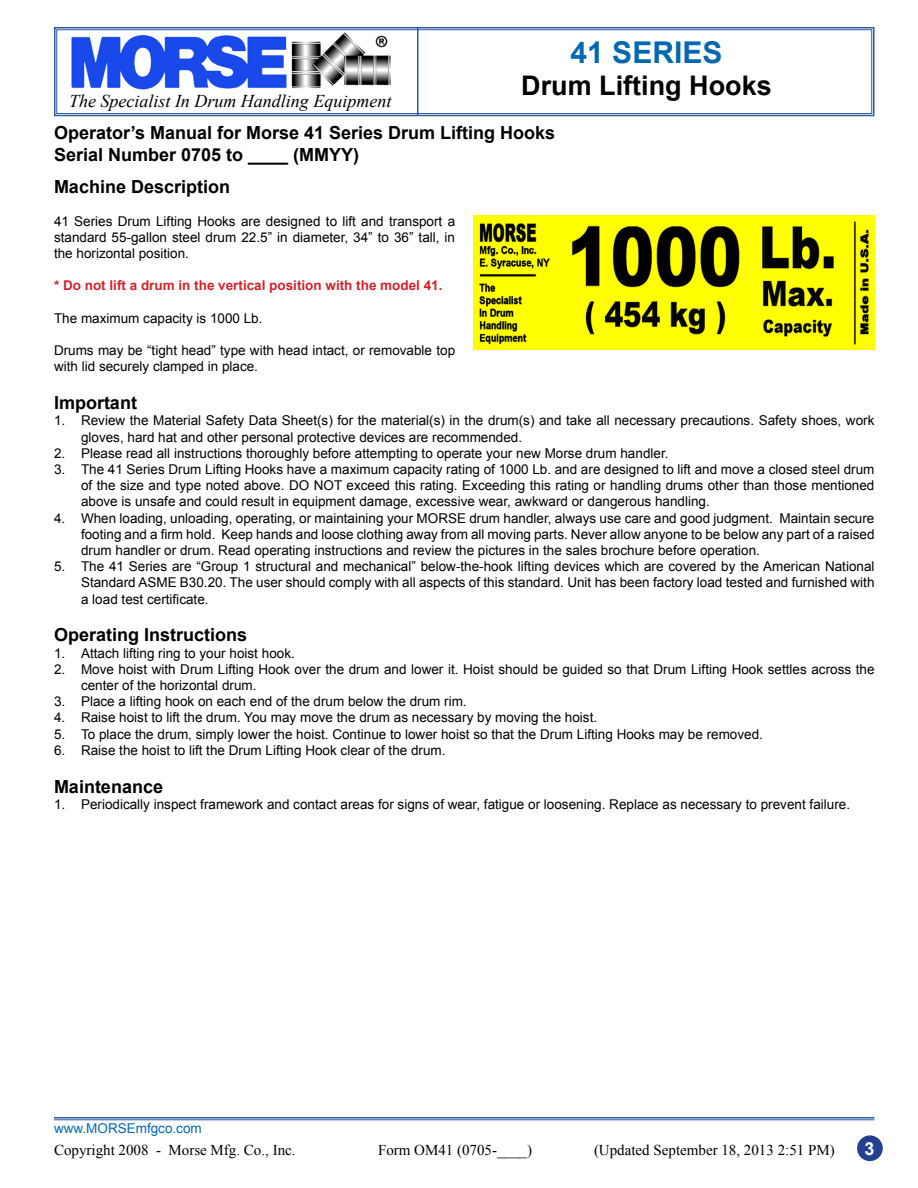
<style>
.page{position:relative;width:918px;height:1188px;background:#fff}
.page>*{position:absolute;margin:0;border:0;box-sizing:border-box;transform-origin:0 0}
.t1{font:700 30px "Arial";color:#0067b1}
.t2{font:700 27px "Arial";color:#000}
.t3{font:700 18px/21.6px "Arial";color:#000}
.t4{font:italic 18px "Times New Roman";color:#000}
.t5{font:700 18px "Arial";color:#fff}
.t6{font:15px "Times New Roman";color:#000}
.t7{font:13.5px/16.2px "Arial";color:#000;text-align:justify}
.t8{font:700 13.5px "Arial";color:#d2232a}
.t9{font:13.5px "Arial";color:#0067b1}
</style>
<div class="page">
<svg style="left:54px;top:27px;width:821px;height:90px"></svg>
<div style="left:56px;top:29px;width:816px;height:85px;border:1px solid #2f5a9f"></div>
<hr style="left:417px;top:28px;width:1px;height:88px;background:#2f5a9f">
<div style="left:858px;top:1136px;width:24px;height:24px;background:#25408f;border-radius:50%"></div>
<div style="left:857px;top:1135px;width:26px;height:26px;border:2px solid #25408f;border-radius:50%"></div>
<hr style="left:54px;top:1117px;width:820px;height:2px;background:#2f5a9f">
<hr style="left:54px;top:1120px;width:820px;height:1px;background:#2f5a9f">
<img style="left:473px;top:216px;width:401px;height:134px">
<h1 class="t1" style="left:571px;top:33px;width:153px">41 SERIES</h1>
<h2 class="t2" style="left:521px;top:68px;width:252px">Drum Lifting Hooks</h2>
<h3 class="t3" style="left:54px;top:122px;width:503px">Operator’s Manual for Morse 41 Series Drum Lifting Hooks<br>Serial Number 0705 to ____ (MMYY)</h3>
<h3 class="t4" style="left:69px;top:89px;width:324px">The Specialist In Drum Handling Equipment</h3>
<h3 class="t3" style="left:54px;top:177px;width:178px">Machine Description</h3>
<p class="t7" style="left:54px;top:213px;width:403px">41 Series Drum Lifting Hooks are designed to lift and transport a standard 55-gallon steel drum 22.5” in diameter, 34” to 36” tall, in the horizontal position.</p>
<p class="t8" style="left:54px;top:277px;width:390px">* Do not lift a drum in the vertical position with the model 41.</p>
<p class="t7" style="left:54px;top:310px;width:210px">The maximum capacity is 1000 Lb.</p>
<p class="t7" style="left:54px;top:342px;width:403px">Drums may be “tight head” type with head intact, or removable top with lid securely clamped in place.</p>
<h3 class="t3" style="left:54px;top:393px;width:84px">Important</h3>
<p class="t7" style="left:81px;top:413px;width:795px;text-indent:-27px">1. Review the Material Safety Data Sheet(s) for the material(s) in the drum(s) and take all necessary precautions. Safety shoes, work gloves, hard hat and other personal protective devices are recommended.</p>
<p class="t7" style="left:54px;top:445px;width:616px">2. Please read all instructions thoroughly before attempting to operate your new Morse drum handler.</p>
<p class="t7" style="left:81px;top:461px;width:795px;text-indent:-27px">3. The 41 Series Drum Lifting Hooks have a maximum capacity rating of 1000 Lb. and are designed to lift and move a closed steel drum of the size and type noted above. DO NOT exceed this rating. Exceeding this rating or handling drums other than those mentioned above is unsafe and could result in equipment damage, excessive wear, awkward or dangerous handling.</p>
<p class="t7" style="left:81px;top:510px;width:795px;text-indent:-27px">4. When loading, unloading, operating, or maintaining your MORSE drum handler, always use care and good judgment. Maintain secure footing and a firm hold. Keep hands and loose clothing away from all moving parts. Never allow anyone to be below any part of a raised drum handler or drum. Read operating instructions and review the pictures in the sales brochure before operation.</p>
<p class="t7" style="left:81px;top:558px;width:795px;text-indent:-27px">5. The 41 Series are “Group 1 structural and mechanical” below-the-hook lifting devices which are covered by the American National Standard ASME B30.20. The user should comply with all aspects of this standard. Unit has been factory load tested and furnished with a load test certificate.</p>
<h3 class="t3" style="left:54px;top:625px;width:195px">Operating Instructions</h3>
<p class="t7" style="left:54px;top:645px;width:242px">1. Attach lifting ring to your hoist hook.</p>
<p class="t7" style="left:81px;top:661px;width:795px;text-indent:-27px">2. Move hoist with Drum Lifting Hook over the drum and lower it. Hoist should be guided so that Drum Lifting Hook settles across the center of the horizontal drum.</p>
<p class="t7" style="left:54px;top:693px;width:414px">3. Place a lifting hook on each end of the drum below the drum rim.</p>
<p class="t7" style="left:54px;top:710px;width:545px">4. Raise hoist to lift the drum. You may move the drum as necessary by moving the hoist.</p>
<p class="t7" style="left:54px;top:726px;width:711px">5. To place the drum, simply lower the hoist. Continue to lower hoist so that the Drum Lifting Hooks may be removed.</p>
<p class="t7" style="left:54px;top:742px;width:393px">6. Raise the hoist to lift the Drum Lifting Hook clear of the drum.</p>
<h3 class="t3" style="left:54px;top:776px;width:111px">Maintenance</h3>
<p class="t7" style="left:54px;top:796px;width:798px">1. Periodically inspect framework and contact areas for signs of wear, fatigue or loosening. Replace as necessary to prevent failure.</p>
<p class="t9" style="left:54px;top:1120px;width:149px">www.MORSEmfgco.com</p>
<p class="t6" style="left:54px;top:1140px;width:243px">Copyright 2008 - Morse Mfg. Co., Inc.</p>
<p class="t6" style="left:378px;top:1140px;width:156px">Form OM41 (0705-____)</p>
<p class="t6" style="left:594px;top:1140px;width:242px">(Updated September 18, 2013 2:51 PM)</p>
<h3 class="t5" style="left:864px;top:1136px;width:12px">3</h3>
</div>
